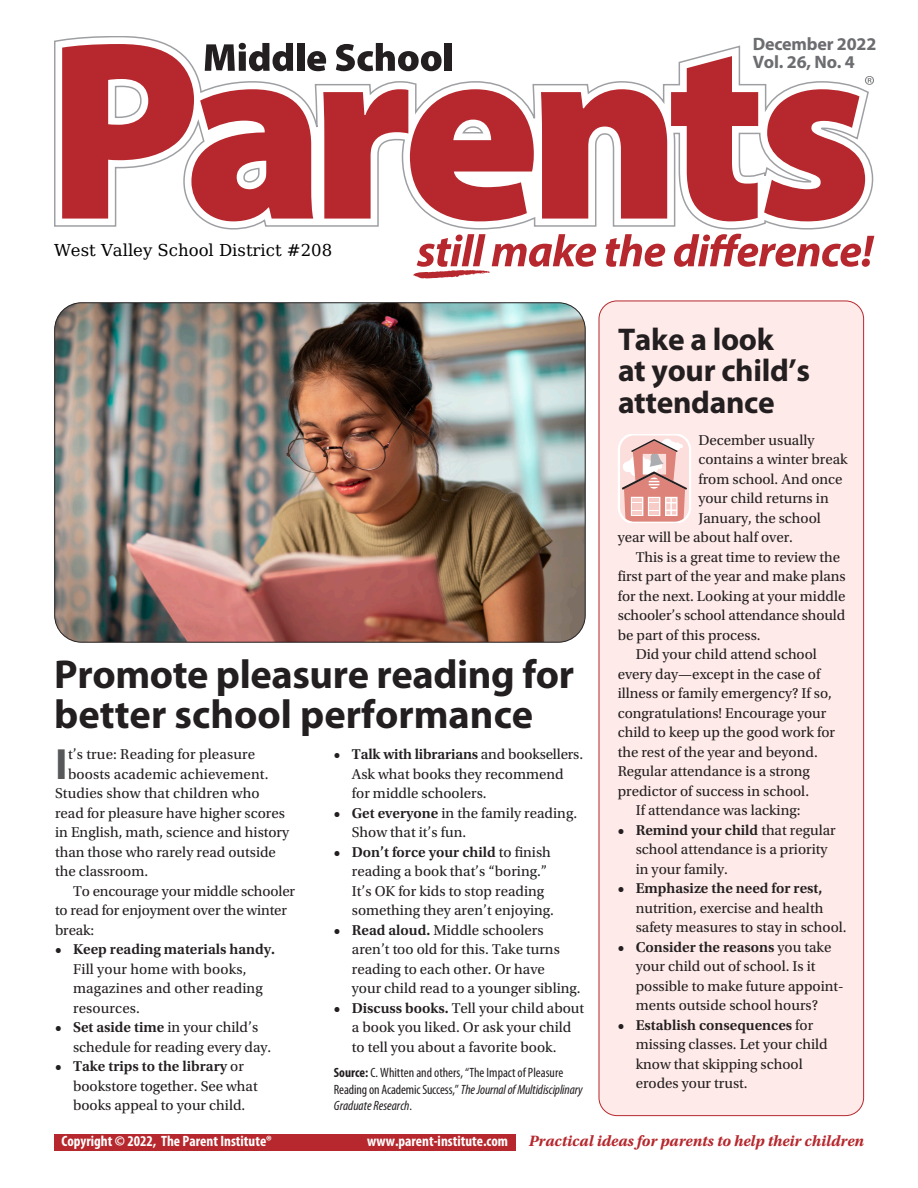
<style>
.page{position:relative;width:918px;height:1188px;background:#fff}
.page>*{position:absolute;margin:0;border:0;box-sizing:border-box;transform-origin:0 0}
.t1{font:700 43.95px "Myriad Pro";color:#57585a}
.t2{font:700 40.5px/40.5px "Myriad Pro";letter-spacing:-.01em;color:#231f20}
.t3{font:700 31.5px/31.5px "Myriad Pro";letter-spacing:-.01em;color:#231f20}
.t4{font:700 18px/18px "Myriad Pro";letter-spacing:-.01em;color:#6c6d70}
.t5{font:16.5px "DejaVu Math Te X Gyre";color:#000}
.t6{font:italic 700 15.75px "Utopia Std";color:#b6282d}
.t7{font:15px/19.5px "Utopia Std";color:#231f20}
.t8{font:700 condensed 15px "Myriad Pro";color:#fff}
.t9{font:600 15px "Utopia Std";color:#231f20}
.t10{font:condensed 13.5px/16.5px "Myriad Pro";color:#231f20}
.s1{font-weight:600}
.s2{font-weight:700}
.s3{font-style:italic}
</style>
<div class="page">
<svg style="left:54px;top:36px;width:794px;height:194px"></svg>
<svg style="left:606px;top:234px;width:59px;height:33px"></svg>
<svg style="left:674px;top:234px;width:200px;height:33px"></svg>
<svg style="left:62px;top:43px;width:472px;height:178px"></svg>
<div style="left:445px;top:43px;width:7px;height:28px;background:#231f20"></div>
<svg style="left:413px;top:234px;width:183px;height:44px"></svg>
<svg style="left:764px;top:76px;width:110px;height:145px"></svg>
<div style="left:599px;top:301px;width:265px;height:815px;background:#feeae8;border-radius:18px"></div>
<svg style="left:618px;top:434px;width:73px;height:89px"></svg>
<div style="left:54px;top:1134px;width:462px;height:16px;background:#b6282d"></div>
<img style="left:56px;top:304px;width:528px;height:337px">
<p class="t4" style="left:753px;top:34px;width:125px">December 2022<br>Vol. 26, No. 4</p>
<p class="t5" style="left:54px;top:243px;width:280px">West Valley School District #208</p>
<h2 class="t2" style="left:54px;top:652px;width:521px">Promote pleasure reading for better school performance</h2>
<h1 class="t1" style="left:55px;top:736px;width:14px">I</h1>
<p class="t7" style="left:68px;top:745px;width:189px">t’s true: Reading for pleasure</p>
<p class="t7" style="left:68px;top:765px;width:202px">boosts academic achievement.</p>
<p class="t7" style="left:55px;top:784px;width:206px">Studies show that children who</p>
<p class="t7" style="left:55px;top:804px;width:231px">read for pleasure have higher scores</p>
<p class="t7" style="left:55px;top:823px;width:236px">in English, math, science and history</p>
<p class="t7" style="left:55px;top:843px;width:222px">than those who rarely read outside</p>
<p class="t7" style="left:55px;top:862px;width:95px">the classroom.</p>
<p class="t7" style="left:73px;top:882px;width:224px">To encourage your middle schooler</p>
<p class="t7" style="left:55px;top:901px;width:233px">to read for enjoyment over the winter</p>
<p class="t7" style="left:55px;top:921px;width:41px">break:</p>
<p class="t9" style="left:55px;top:941px;width:221px">• Keep reading materials handy.</p>
<p class="t7" style="left:73px;top:960px;width:191px">Fill your home with books, magazines and other reading resources.</p>
<p class="t7" style="left:73px;top:1018px;width:200px;text-indent:-18px"><span class="s1">• Set aside time</span> in your child’s schedule for reading every day.</p>
<p class="t7" style="left:73px;top:1057px;width:186px;text-indent:-18px"><span class="s1">• Take trips to the library</span> or bookstore together. See what books appeal to your child.</p>
<p class="t7" style="left:352px;top:745px;width:233px;text-indent:-18px"><span class="s1">• Talk with librarians</span> and booksellers.<br>Ask what books they recommend for middle schoolers.</p>
<p class="t7" style="left:352px;top:804px;width:227px;text-indent:-18px"><span class="s1">• Get everyone</span> in the family reading.<br>Show that it’s fun.</p>
<p class="t7" style="left:352px;top:843px;width:204px;text-indent:-18px"><span class="s1">• Don’t force your child</span> to finish reading a book that’s “boring.”<br>It’s OK for kids to stop reading something they aren’t enjoying.</p>
<p class="t7" style="left:352px;top:921px;width:230px;text-indent:-18px"><span class="s1">• Read aloud.</span> Middle schoolers aren’t too old for this. Take turns reading to each other. Or have<br>your child read to a younger sibling.</p>
<p class="t7" style="left:352px;top:999px;width:234px;text-indent:-18px"><span class="s1">• Discuss books.</span> Tell your child about a book you liked. Or ask your child to tell you about a favorite book.</p>
<p class="t10" style="left:334px;top:1065px;width:250px"><span class="s2">Source:</span> C. Whitten and others, “The Impact of Pleasure<br>Reading on Academic Success,” <span class="s3">The Journal of Multidisciplinary<br>Graduate Research</span>.</p>
<h3 class="t3" style="left:618px;top:322px;width:194px">Take a look<br>at your child’s attendance</h3>
<p class="t7" style="left:698px;top:430px;width:118px">December usually</p>
<p class="t7" style="left:698px;top:450px;width:151px">contains a winter break</p>
<p class="t7" style="left:698px;top:469px;width:146px">from school. And once</p>
<p class="t7" style="left:698px;top:489px;width:132px">your child returns in</p>
<p class="t7" style="left:698px;top:508px;width:124px">January, the school</p>
<p class="t7" style="left:618px;top:528px;width:177px">year will be about half over.</p>
<p class="t7" style="left:636px;top:547px;width:206px">This is a great time to review the</p>
<p class="t7" style="left:618px;top:567px;width:230px">first part of the year and make plans</p>
<p class="t7" style="left:618px;top:586px;width:229px">for the next. Looking at your middle</p>
<p class="t7" style="left:618px;top:606px;width:229px">schooler’s school attendance should</p>
<p class="t7" style="left:618px;top:625px;width:144px">be part of this process.</p>
<p class="t7" style="left:636px;top:645px;width:183px">Did your child attend school</p>
<p class="t7" style="left:618px;top:664px;width:204px">every day—except in the case of</p>
<p class="t7" style="left:618px;top:684px;width:216px">illness or family emergency? If so,</p>
<p class="t7" style="left:618px;top:703px;width:210px">congratulations! Encourage your</p>
<p class="t7" style="left:618px;top:723px;width:219px">child to keep up the good work for</p>
<p class="t7" style="left:618px;top:742px;width:202px">the rest of the year and beyond.</p>
<p class="t7" style="left:618px;top:762px;width:194px">Regular attendance is a strong</p>
<p class="t7" style="left:618px;top:781px;width:193px">predictor of success in school.</p>
<p class="t7" style="left:636px;top:801px;width:166px">If attendance was lacking:</p>
<p class="t7" style="left:636px;top:820px;width:202px;text-indent:-18px"><span class="s1">• Remind your child</span> that regular school attendance is a priority in your family.</p>
<p class="t9" style="left:618px;top:880px;width:206px">• Emphasize the need for rest,</p>
<p class="t7" style="left:636px;top:898px;width:213px">nutrition, exercise and health safety measures to stay in school.</p>
<p class="t7" style="left:636px;top:937px;width:210px;text-indent:-18px"><span class="s1">• Consider the reasons</span> you take your child out of school. Is it possible to make future appoint&shy;ments outside school hours?</p>
<p class="t7" style="left:636px;top:1015px;width:194px;text-indent:-18px"><span class="s1">• Establish consequences</span> for missing classes. Let your child know that skipping school erodes your trust.</p>
<p class="t8" style="left:62px;top:1132px;width:212px">Copyright © 2022, The Parent Institute®</p>
<p class="t8" style="left:367px;top:1132px;width:142px">www.parent-institute.com</p>
<p class="t6" style="left:529px;top:1132px;width:337px">Practical ideas for parents to help their children</p>
</div>
